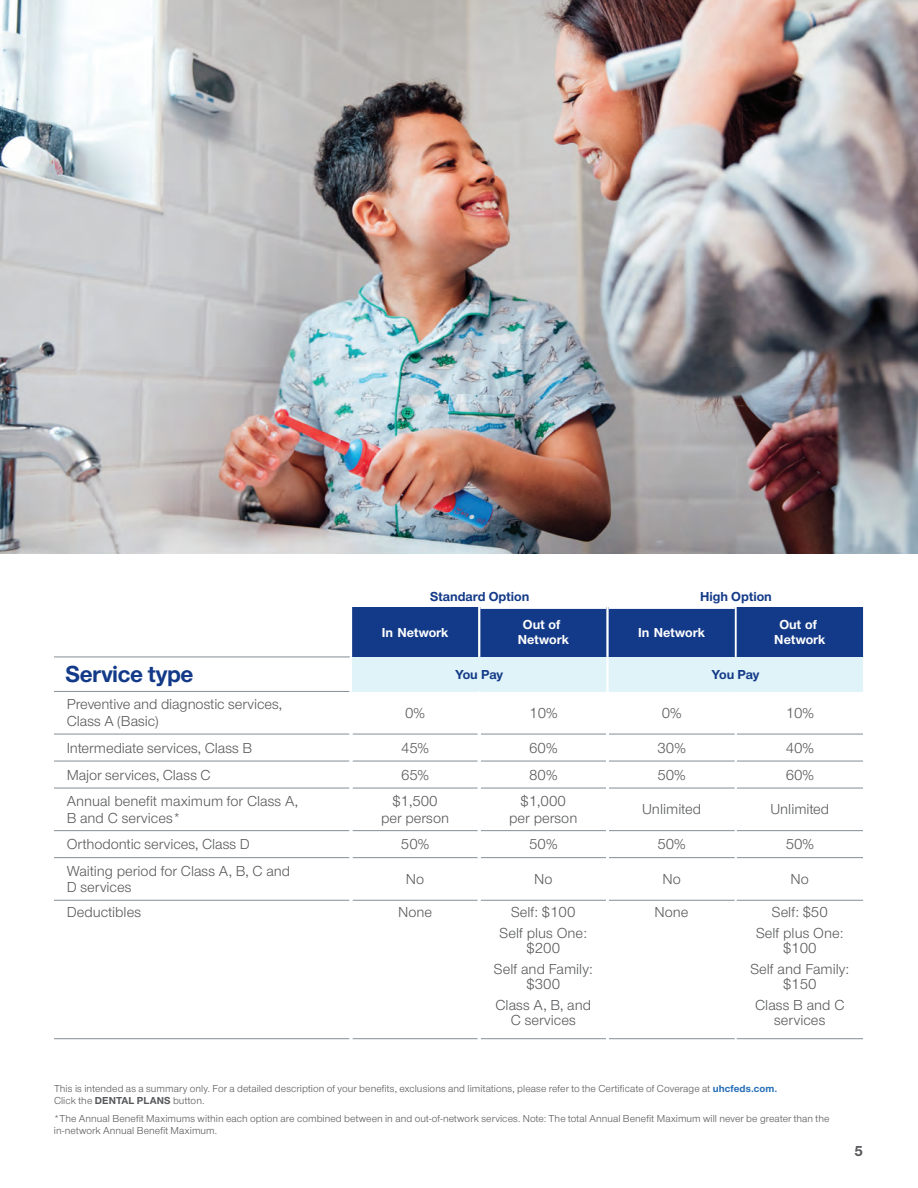
<style>
.page{position:relative;width:918px;height:1188px;background:#fff}
.page>*{position:absolute;margin:0;border:0;box-sizing:border-box;transform-origin:0 0}
.t1{font:700 24px "UHC Sans";letter-spacing:-.02em;color:#133a88}
.t2{font:15px/15px "UHC Sans";color:#57585a;text-align:center}
.t3{font:700 15px "UHC Sans";color:#57585a}
.t4{font:700 13.5px/15px "UHC Sans";color:#fff;text-align:center}
.t5{font:700 13.5px "UHC Sans";color:#133a88}
.t6{font:10.5px/12px "UHC Sans";letter-spacing:.01em;color:#57585a}
.s1{font-weight:700;color:#256db6}
.s2{font-weight:700}
</style>
<div class="page">
<div style="left:608px;top:608px;width:128px;height:49px;background:#133a88"></div>
<div style="left:479px;top:608px;width:129px;height:49px;background:#133a88"></div>
<hr style="left:480px;top:607px;width:126px;height:2px;background:#fff">
<hr style="left:609px;top:607px;width:126px;height:2px;background:#fff">
<div style="left:351px;top:657px;width:257px;height:34px;background:#dff3f8"></div>
<div style="left:351px;top:608px;width:128px;height:49px;background:#133a88"></div>
<hr style="left:350px;top:607px;width:2px;height:50px;background:#fff">
<hr style="left:54px;top:657px;width:296px;height:1px;background:#828e98">
<hr style="left:350px;top:657px;width:2px;height:34px;background:#fff">
<hr style="left:352px;top:734px;width:126px;height:1px;background:#828e98">
<hr style="left:54px;top:734px;width:296px;height:1px;background:#828e98">
<hr style="left:54px;top:691px;width:296px;height:1px;background:#828e98">
<hr style="left:54px;top:761px;width:296px;height:1px;background:#828e98">
<hr style="left:352px;top:761px;width:126px;height:1px;background:#828e98">
<hr style="left:478px;top:607px;width:2px;height:50px;background:#fff">
<div style="left:608px;top:657px;width:256px;height:34px;background:#dff3f8"></div>
<hr style="left:606px;top:607px;width:3px;height:50px;background:#fff">
<hr style="left:606px;top:657px;width:3px;height:34px;background:#fff">
<hr style="left:481px;top:734px;width:125px;height:1px;background:#828e98">
<hr style="left:609px;top:734px;width:126px;height:1px;background:#828e98">
<hr style="left:481px;top:761px;width:125px;height:1px;background:#828e98">
<hr style="left:609px;top:761px;width:126px;height:1px;background:#828e98">
<hr style="left:54px;top:788px;width:296px;height:1px;background:#828e98">
<hr style="left:352px;top:788px;width:126px;height:1px;background:#828e98">
<hr style="left:54px;top:830px;width:296px;height:1px;background:#828e98">
<hr style="left:352px;top:830px;width:126px;height:1px;background:#828e98">
<hr style="left:481px;top:788px;width:125px;height:1px;background:#828e98">
<hr style="left:609px;top:788px;width:126px;height:1px;background:#828e98">
<hr style="left:54px;top:857px;width:296px;height:1px;background:#828e98">
<hr style="left:352px;top:857px;width:126px;height:1px;background:#828e98">
<hr style="left:481px;top:830px;width:125px;height:1px;background:#828e98">
<hr style="left:609px;top:830px;width:126px;height:1px;background:#828e98">
<hr style="left:54px;top:900px;width:296px;height:1px;background:#828e98">
<hr style="left:352px;top:900px;width:126px;height:1px;background:#828e98">
<hr style="left:481px;top:857px;width:125px;height:1px;background:#828e98">
<hr style="left:609px;top:857px;width:126px;height:1px;background:#828e98">
<hr style="left:54px;top:1038px;width:296px;height:1px;background:#828e98">
<hr style="left:352px;top:1038px;width:126px;height:1px;background:#828e98">
<hr style="left:481px;top:900px;width:125px;height:1px;background:#828e98">
<hr style="left:609px;top:900px;width:126px;height:1px;background:#828e98">
<hr style="left:481px;top:1038px;width:125px;height:1px;background:#828e98">
<hr style="left:609px;top:1038px;width:126px;height:1px;background:#828e98">
<div style="left:736px;top:608px;width:128px;height:49px;background:#133a88"></div>
<hr style="left:735px;top:607px;width:2px;height:50px;background:#fff">
<hr style="left:737px;top:1038px;width:126px;height:1px;background:#828e98">
<hr style="left:737px;top:900px;width:126px;height:1px;background:#828e98">
<hr style="left:737px;top:857px;width:126px;height:1px;background:#828e98">
<hr style="left:737px;top:830px;width:126px;height:1px;background:#828e98">
<hr style="left:737px;top:788px;width:126px;height:1px;background:#828e98">
<hr style="left:737px;top:761px;width:126px;height:1px;background:#828e98">
<hr style="left:737px;top:734px;width:126px;height:1px;background:#828e98">
<hr style="left:863px;top:607px;width:2px;height:50px;background:#fff">
<hr style="left:863px;top:657px;width:2px;height:34px;background:#fff">
<img style="left:0;top:0;width:918px;height:554px">
<p class="t5" style="left:430px;top:587px;width:101px">Standard Option</p>
<p class="t5" style="left:700px;top:587px;width:73px">High Option</p>
<p class="t1" style="left:66px;top:658px;width:129px">Service type</p>
<p class="t2" style="left:67px;top:696px;width:217px;line-height:16.5px;text-align:left">Preventive and diagnostic services,<br>Class A (Basic)</p>
<p class="t2" style="left:67px;top:740px;width:187px">Intermediate services, Class B</p>
<p class="t2" style="left:67px;top:767px;width:145px">Major services, Class C</p>
<p class="t2" style="left:67px;top:792px;width:233px;line-height:16.5px;text-align:left">Annual beneft maximum for Class A,<br>B and C services*</p>
<p class="t2" style="left:67px;top:836px;width:185px">Orthodontic services, Class D</p>
<p class="t2" style="left:67px;top:862px;width:225px;line-height:16.5px;text-align:left">Waiting period for Class A, B, C and<br>D services</p>
<p class="t2" style="left:67px;top:904px;width:76px">Deductibles</p>
<p class="t4" style="left:382px;top:624px;width:68px">In Network</p>
<p class="t4" style="left:518px;top:617px;width:53px">Out of<br>Network</p>
<p class="t4" style="left:638px;top:624px;width:68px">In Network</p>
<p class="t4" style="left:774px;top:617px;width:53px">Out of<br>Network</p>
<p class="t5" style="left:455px;top:665px;width:49px">You Pay</p>
<p class="t5" style="left:712px;top:665px;width:49px">You Pay</p>
<p class="t2" style="left:405px;top:705px;width:21px">0%</p>
<p class="t2" style="left:529px;top:705px;width:30px">10%</p>
<p class="t2" style="left:401px;top:740px;width:29px">45%</p>
<p class="t2" style="left:529px;top:740px;width:30px">60%</p>
<p class="t2" style="left:401px;top:767px;width:29px">65%</p>
<p class="t2" style="left:529px;top:767px;width:30px">80%</p>
<p class="t2" style="left:381px;top:792px;width:70px;line-height:16.5px">$1,500 per person</p>
<p class="t2" style="left:509px;top:792px;width:70px;line-height:16.5px">$1,000 per person</p>
<p class="t2" style="left:401px;top:836px;width:30px">50%</p>
<p class="t2" style="left:529px;top:836px;width:30px">50%</p>
<p class="t2" style="left:406px;top:871px;width:20px">No</p>
<p class="t2" style="left:534px;top:871px;width:20px">No</p>
<p class="t2" style="left:398px;top:904px;width:36px">None</p>
<p class="t2" style="left:511px;top:904px;width:66px">Self: $100</p>
<p class="t2" style="left:655px;top:904px;width:36px">None</p>
<p class="t2" style="left:772px;top:904px;width:57px">Self: $50</p>
<p class="t2" style="left:500px;top:925px;width:89px">Self plus One: $200</p>
<p class="t2" style="left:756px;top:925px;width:89px">Self plus One: $100</p>
<p class="t2" style="left:494px;top:961px;width:100px">Self and Family: $300</p>
<p class="t2" style="left:750px;top:961px;width:100px">Self and Family: $150</p>
<p class="t2" style="left:496px;top:997px;width:97px">Class A, B, and<br>C services</p>
<p class="t2" style="left:755px;top:997px;width:91px">Class B and C services</p>
<p class="t2" style="left:662px;top:705px;width:21px">0%</p>
<p class="t2" style="left:786px;top:705px;width:30px">10%</p>
<p class="t2" style="left:657px;top:740px;width:30px">30%</p>
<p class="t2" style="left:786px;top:740px;width:30px">40%</p>
<p class="t2" style="left:657px;top:767px;width:30px">50%</p>
<p class="t2" style="left:786px;top:767px;width:30px">60%</p>
<p class="t2" style="left:642px;top:801px;width:61px">Unlimited</p>
<p class="t2" style="left:770px;top:801px;width:61px">Unlimited</p>
<p class="t2" style="left:657px;top:836px;width:30px">50%</p>
<p class="t2" style="left:786px;top:836px;width:30px">50%</p>
<p class="t2" style="left:662px;top:871px;width:20px">No</p>
<p class="t2" style="left:791px;top:871px;width:20px">No</p>
<p class="t6" style="left:54px;top:1082px;width:725px">This is intended as a summary only. For a detailed description of your benefts, exclusions and limitations, please refer to the Certifcate of Coverage at <span class="s1">uhcfeds.com.<br></span>Click the <span class="s2">DENTAL PLANS</span> button.</p>
<p class="t6" style="left:54px;top:1112px;width:777px">*The Annual Beneft Maximums within each option are combined between in and out-of-network services. Note: The total Annual Beneft Maximum will never be greater than the in-network Annual Beneft Maximum.</p>
<p class="t3" style="left:854px;top:1141px;width:10px">5</p>
</div>
